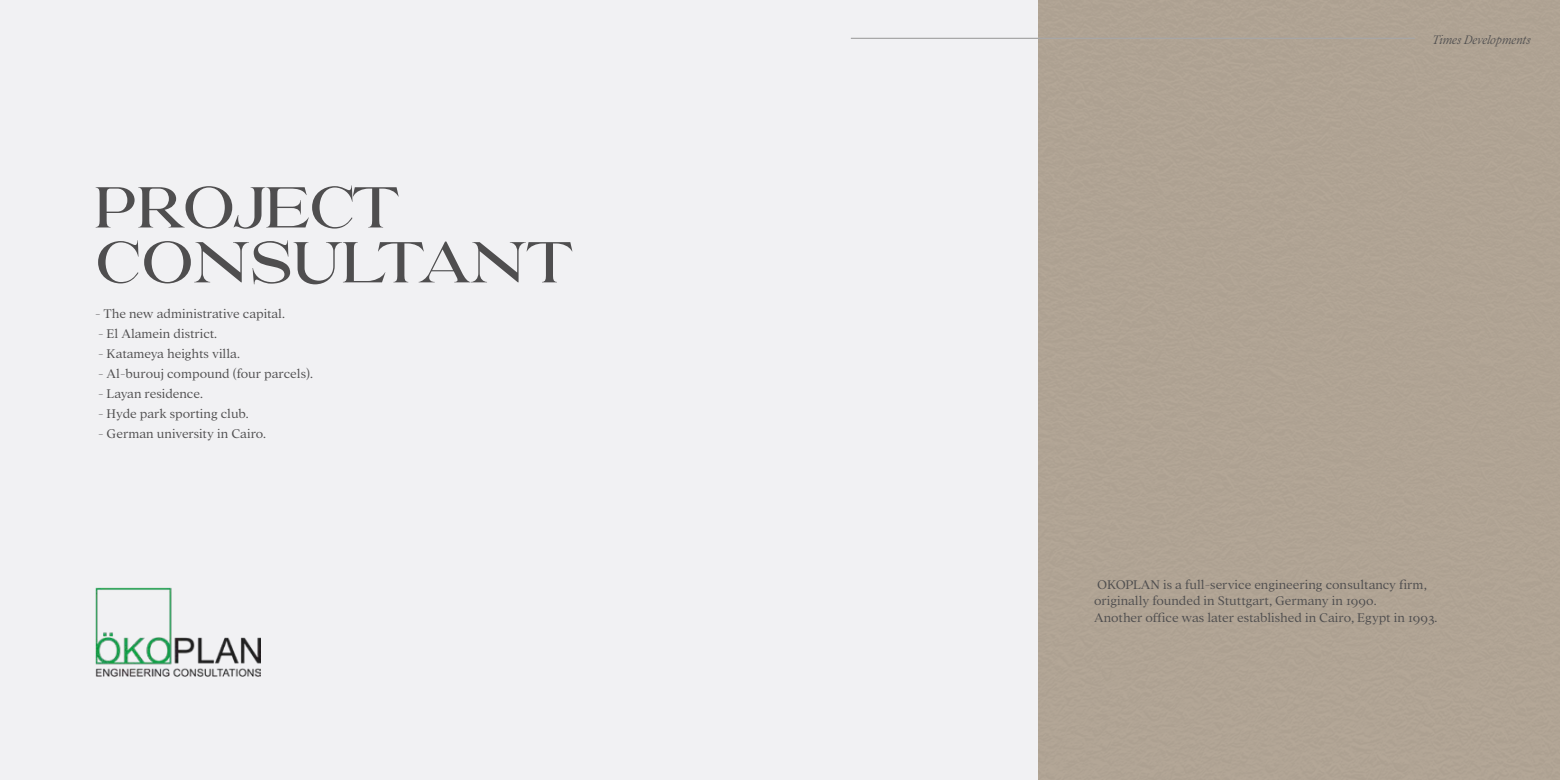
<style>
.page{position:relative;width:1560px;height:780px;background:#fff}
.page>*{position:absolute;margin:0;border:0;box-sizing:border-box;transform-origin:0 0}
.t1{font:57.5px/54.9px "Future History";color:#4f4e4f}
.t2{font:300 13.75px/16.5px "Addington CF";letter-spacing:-.005em;color:#4f4e4f}
.t3{font:italic 100 13.5px "Addington CF";letter-spacing:-.005em;color:#4f4e4f}
</style>
<div class="page">
<div style="left:0;top:0;width:1038px;height:780px;background:#f1f1f3"></div>
<img style="left:95px;top:587px;width:165px;height:89px">
<hr style="left:850px;top:38px;width:564px;height:1px;background:#a7a7a7">
<h1 class="t1" style="left:95px;top:181px;width:479px">PROJECT<br>CONSULTANT</h1>
<p class="t2" style="left:95px;top:306px;width:191px">- The new administrative capital.</p>
<p class="t2" style="left:98px;top:326px;width:120px">- El Alamein district.</p>
<p class="t2" style="left:98px;top:346px;width:143px">- Katameya heights villa.</p>
<p class="t2" style="left:98px;top:366px;width:216px">- Al-burouj compound (four parcels).</p>
<p class="t2" style="left:98px;top:386px;width:106px">- Layan residence.</p>
<p class="t2" style="left:98px;top:406px;width:152px">- Hyde park sporting club.</p>
<p class="t2" style="left:98px;top:426px;width:169px">- German university in Cairo.</p>
<p class="t3" style="left:1431px;top:32px;width:100px">Times Developments</p>
<p class="t2" style="left:1094px;top:576px;width:345px">OKOPLAN is a full-service engineering consultancy firm, originally founded in Stuttgart, Germany in 1990.<br>Another office was later established in Cairo, Egypt in 1993.</p>
</div>
